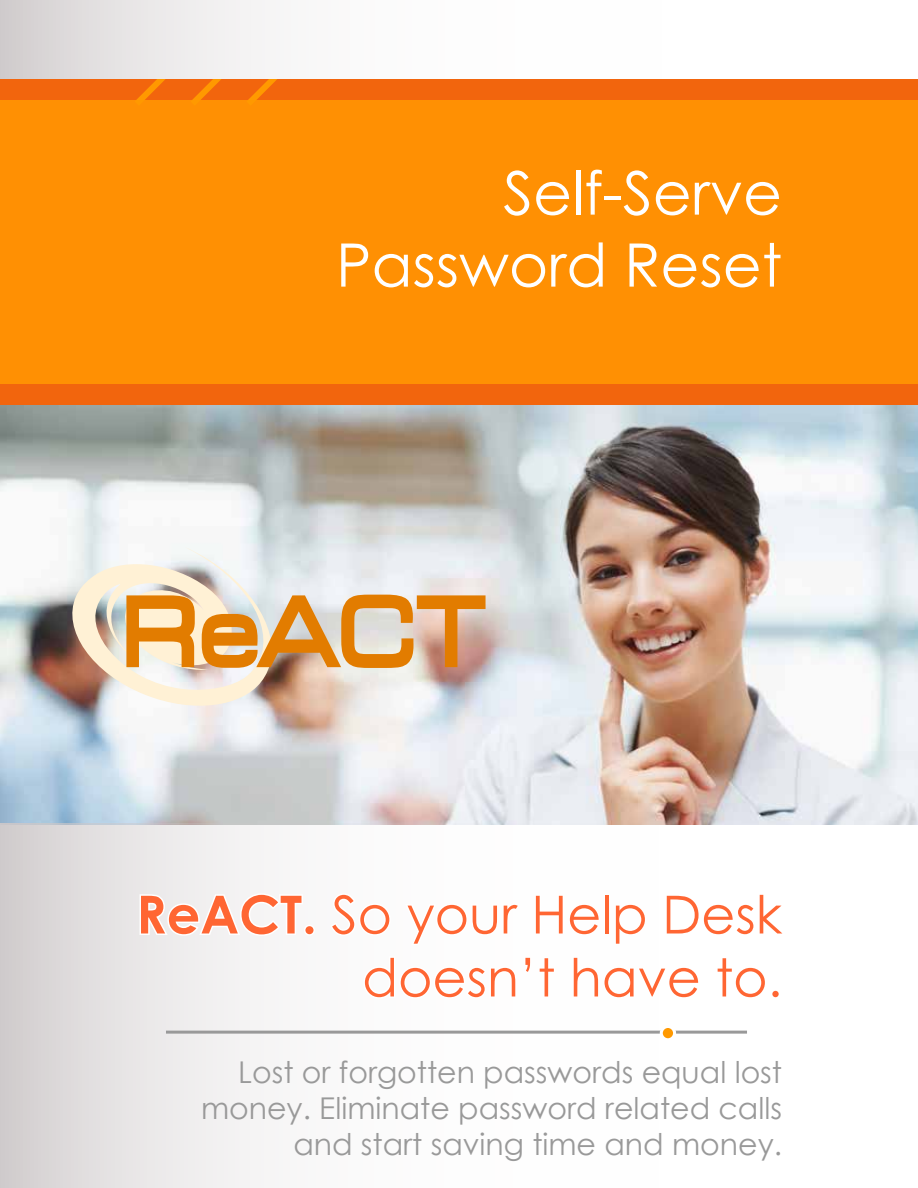
<style>
.page{position:relative;width:918px;height:1188px;background:#fff}
.page>*{position:absolute;margin:0;border:0;box-sizing:border-box;transform-origin:0 0}
.t1{font:60px/72px "Century Gothic";color:#fff;text-align:right}
.t2{font:52.5px/63px "Century Gothic";color:#f63;text-align:right}
.t3{font:30px/36px "Century Gothic";color:#999;text-align:right}
.s1{font-weight:700}
</style>
<div class="page">
<img style="left:0;top:406px;width:918px;height:418px">
<svg style="left:72px;top:547px;width:414px;height:159px;background:#e2c8ab"></svg>
<svg style="left:0;top:824px;width:918px;height:364px"></svg>
<hr style="left:166px;top:1031px;width:581px;height:3px;background:#999">
<div style="left:661px;top:1026px;width:14px;height:14px;background:#f90;border-radius:50%"></div>
<div style="left:660px;top:1025px;width:16px;height:16px;border:3px solid #fff;border-radius:50%"></div>
<svg style="left:138px;top:892px;width:179px;height:46px"></svg>
<svg style="left:328px;top:891px;width:64px;height:46px"></svg>
<svg style="left:403px;top:902px;width:119px;height:45px"></svg>
<svg style="left:533px;top:893px;width:69px;height:44px"></svg>
<svg style="left:613px;top:902px;width:35px;height:45px"></svg>
<svg style="left:664px;top:892px;width:126px;height:46px"></svg>
<svg style="left:362px;top:955px;width:195px;height:46px"></svg>
<svg style="left:571px;top:955px;width:130px;height:45px"></svg>
<svg style="left:715px;top:955px;width:68px;height:46px"></svg>
<div style="left:0;top:100px;width:918px;height:285px;background:#ff9003"></div>
<div style="left:0;top:79px;width:918px;height:21px;background:#f2650d"></div>
<div style="left:0;top:384px;width:918px;height:21px;background:#f2650d"></div>
<svg style="left:128px;top:78px;width:46px;height:22px"></svg>
<svg style="left:240px;top:78px;width:37px;height:22px"></svg>
<svg style="left:184px;top:78px;width:45px;height:22px"></svg>
<svg style="left:0;top:0;width:265px;height:78px"></svg>
<h1 class="t1" style="left:336px;top:156px;width:448px">Self-Serve<br>Password Reset</h1>
<h2 class="t2" style="left:136px;top:882px;width:647px"><span class="s1">ReACT.</span> So your Help Desk doesn’t have to.</h2>
<p class="t3" style="left:201px;top:1054px;width:583px">Lost or forgotten passwords equal lost money. Eliminate password related calls and start saving time and money.</p>
</div>
